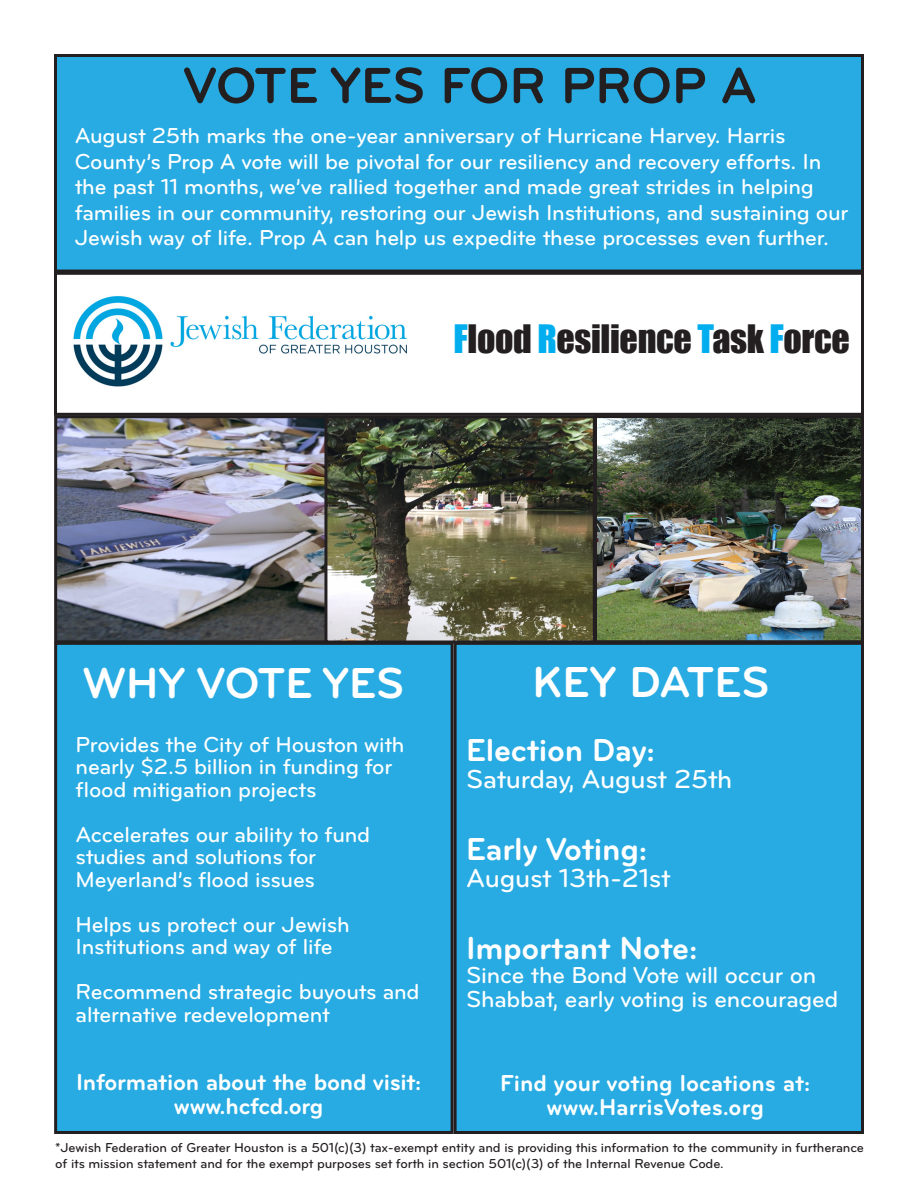
<style>
.page{position:relative;width:918px;height:1188px;background:#fff}
.page>*{position:absolute;margin:0;border:0;box-sizing:border-box;transform-origin:0 0}
.t1{font:700 52.5px "Bryant";color:#231f20}
.t2{font:700 45px "Bryant";color:#fff}
.t3{font:36px "Impact";letter-spacing:-.01em;color:#231f20}
.t4{font:700 33px "Bryant";letter-spacing:-.01em;color:#fff}
.t5{font:500 27px "Bryant";letter-spacing:-.01em;color:#fff}
.t6{font:700 24px/24px "Bryant";letter-spacing:-.01em;color:#fff;text-align:center}
.t7{font:500 24px/24px "Bryant";letter-spacing:-.01em;color:#fff}
.t8{font:500 22.5px/25.5px "Bryant";letter-spacing:-.01em;color:#fff}
.t9{font:500 13.5px/16.2px "Bryant";letter-spacing:-.01em;color:#231f20}
.s1{color:#00aeef}
</style>
<div class="page">
<div style="left:56px;top:643px;width:396px;height:489px;background:#27abe2"></div>
<div style="left:54px;top:642px;width:400px;height:492px;border:3px solid #231f20"></div>
<div style="left:455px;top:643px;width:407px;height:489px;background:#27abe2"></div>
<div style="left:454px;top:642px;width:410px;height:492px;border:3px solid #231f20"></div>
<img style="left:58px;top:419px;width:266px;height:220px">
<div style="left:54px;top:415px;width:275px;height:228px;border:3px solid #231f20"></div>
<div style="left:56px;top:56px;width:806px;height:215px;background:#27abe2"></div>
<div style="left:54px;top:54px;width:810px;height:219px;border:3px solid #231f20"></div>
<img style="left:73px;top:296px;width:334px;height:91px">
<div style="left:54px;top:272px;width:810px;height:144px;border:3px solid #231f20"></div>
<img style="left:598px;top:419px;width:262px;height:220px">
<div style="left:594px;top:415px;width:270px;height:228px;border:3px solid #231f20"></div>
<img style="left:328px;top:419px;width:264px;height:221px">
<div style="left:324px;top:415px;width:272px;height:229px;border:3px solid #231f20"></div>
<p class="t1" style="left:183px;top:53px;width:576px">VOTE YES FOR PROP A</p>
<p class="t8" style="left:75px;top:123px;width:775px">August 25th marks the one-year anniversary of Hurricane Harvey. Harris County’s Prop A vote will be pivotal for our resiliency and recovery efforts. In the past 11 months, we’ve rallied together and made great strides in helping families in our community, restoring our Jewish Institutions, and sustaining our Jewish way of life. Prop A can help us expedite these processes even further.</p>
<p class="t3" style="left:454px;top:311px;width:398px"><span class="s1">F</span>lood <span class="s1">R</span>esilience <span class="s1">T</span>ask <span class="s1">F</span>orce</p>
<p class="t2" style="left:82px;top:655px;width:323px">WHY VOTE YES</p>
<p class="t2" style="left:532px;top:654px;width:239px">KEY DATES</p>
<p class="t8" style="left:76px;top:731px;width:331px">Provides the City of Houston with</p>
<p class="t8" style="left:76px;top:754px;width:318px">nearly $2.5 billion in funding for</p>
<p class="t8" style="left:76px;top:776px;width:242px">flood mitigation projects</p>
<p class="t8" style="left:76px;top:821px;width:296px">Accelerates our ability to fund</p>
<p class="t8" style="left:76px;top:844px;width:242px">studies and solutions for</p>
<p class="t8" style="left:76px;top:866px;width:241px">Meyerland’s flood issues</p>
<p class="t8" style="left:76px;top:911px;width:276px">Helps us protect our Jewish</p>
<p class="t8" style="left:76px;top:934px;width:259px">Institutions and way of life</p>
<p class="t8" style="left:76px;top:979px;width:346px">Recommend strategic buyouts and</p>
<p class="t8" style="left:76px;top:1001px;width:256px">alternative redevelopment</p>
<p class="t4" style="left:466px;top:729px;width:190px">Election Day:</p>
<p class="t5" style="left:466px;top:762px;width:268px">Saturday, August 25th</p>
<p class="t4" style="left:466px;top:828px;width:182px">Early Voting:</p>
<p class="t5" style="left:466px;top:861px;width:206px">August 13th-21st</p>
<p class="t4" style="left:466px;top:927px;width:233px">Important Note:</p>
<p class="t7" style="left:466px;top:963px;width:374px">Since the Bond Vote will occur on<br>Shabbat, early voting is encouraged</p>
<p class="t6" style="left:76px;top:1070px;width:347px">Information about the bond visit:</p>
<p class="t6" style="left:174px;top:1094px;width:151px">www.hcfcd.org</p>
<p class="t6" style="left:500px;top:1071px;width:312px">Find your voting locations at: www.HarrisVotes.org</p>
<p class="t9" style="left:55px;top:1139px;width:810px">*Jewish Federation of Greater Houston is a 501(c)(3) tax-exempt entity and is providing this information to the community in furtherance of its mission statement and for the exempt purposes set forth in section 501(c)(3) of the Internal Revenue Code.</p>
</div>
